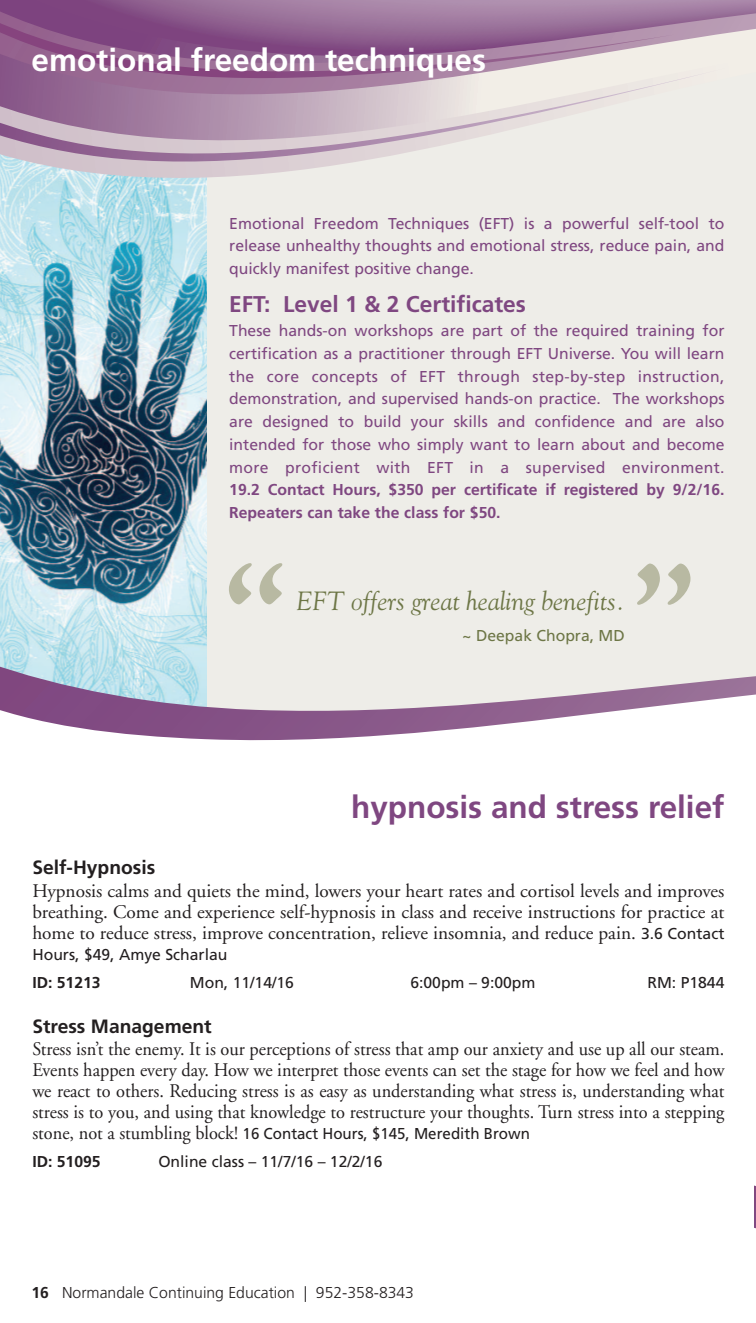
<style>
.page{position:relative;width:756px;height:1323px;background:#fff}
.page>*{position:absolute;margin:0;border:0;box-sizing:border-box;transform-origin:0 0}
.t1{font:700 131.25px "Goudy";color:#b8b9a2}
.t2{font:700 31.5px "Frutiger LT";color:#fff}
.t3{font:700 31.5px "Frutiger LT";color:#7f4781}
.t4{font:italic 26.25px "Goudy";color:#6d7646}
.t5{font:700 22.75px "Frutiger LT";color:#7f4781}
.t6{font:19.25px/21px "Adobe Garamond";color:#231f20;text-align:justify;scale:.95 1}
.t7{font:19.25px/21px "Adobe Garamond";color:#231f20;text-align:justify}
.t8{font:700 19.25px "Frutiger LT";color:#231f20}
.t9{font:15.75px/22.8px "Frutiger LT";color:#7f4781;text-align:justify}
.t10{font:700 15.75px/22.8px "Frutiger LT";color:#7f4781}
.t11{font:15.75px "Frutiger LT";color:#231f20}
.t12{font:15.75px/28.2px "Frutiger LT";color:#231f20;scale:.96 1}
.t13{font:300 15.75px "Frutiger LT";color:#231f20}
.t14{font:15.75px "Frutiger LT";color:#6d7646}
.t15{font:700 15.75px "Frutiger LT";color:#231f20}
.s1{font-family:"Frutiger LT";font-size:15.75px}
.s2{font-family:"Adobe Garamond";font-size:19.25px}
.s3{font-weight:700}
</style>
<div class="page">
<div style="left:207px;top:264px;width:549px;height:396px;background:#eeede8"></div>
<img style="left:0;top:264px;width:207px;height:396px">
<svg style="left:0;top:0;width:756px;height:264px;background:#dde3e4"></svg>
<svg style="left:0;top:68px;width:727px;height:132px;background:#dbd6da"></svg>
<svg style="left:0;top:1px;width:675px;height:122px;background:#aa86a6"></svg>
<svg style="left:0;top:660px;width:756px;height:81px"></svg>
<svg style="left:755px;top:1185px;width:1px;height:44px"></svg>
<h2 class="t2" style="left:32px;top:47px;width:456px">emotional freedom techniques</h2>
<p class="t9" style="left:229px;top:213px;width:497px">Emotional Freedom Techniques (EFT) is a powerful self-tool to release unhealthy thoughts and emotional stress, reduce pain, and quickly manifest positive change.</p>
<h3 class="t5" style="left:229px;top:295px;width:298px">EFT: Level 1 &amp; 2 Certificates</h3>
<p class="t9" style="left:229px;top:321px;width:497px">These hands-on workshops are part of the required training for certification as a practitioner through EFT Universe. You will learn the core concepts of EFT through step-by-step instruction, demonstration, and supervised hands-on practice. The workshops are designed to build your skills and confidence and are also intended for those who simply want to learn about and become more proficient with EFT in a supervised environment.</p>
<p class="t10" style="left:229px;top:480px;width:497px">19.2 Contact Hours, $350 per certificate if registered by 9/2/16.<br>Repeaters can take the class for $50.</p>
<h1 class="t1" style="left:223px;top:535px;width:67px">“</h1>
<h3 class="t4" style="left:296px;top:586px;width:330px">EFT offers great healing benefits.</h3>
<p class="t14" style="left:462px;top:629px;width:164px">~ Deepak Chopra, MD</p>
<h1 class="t1" style="left:632px;top:535px;width:67px">”</h1>
<h2 class="t3" style="left:351px;top:794px;width:375px">hypnosis and stress relief</h2>
<p class="t8" style="left:32px;top:860px;width:124px">Self-Hypnosis</p>
<p class="t7" style="left:32px;top:882px;width:694px">Hypnosis calms and quiets the mind, lowers your heart rates and cortisol levels and improves breathing. Come and experience self-hypnosis in class and receive instructions for practice at home to reduce stress, improve concentration, relieve insomnia, and reduce pain. <span class="s1">3.6 Contact</span></p>
<p class="t11" style="left:32px;top:948px;width:197px">Hours, $49, Amye Scharlau</p>
<p class="t15" style="left:32px;top:976px;width:70px">ID: 51213</p>
<p class="t11" style="left:190px;top:976px;width:106px">Mon, 11/14/16</p>
<p class="t11" style="left:410px;top:976px;width:127px">6:00pm – 9:00pm</p>
<p class="t11" style="left:647px;top:976px;width:79px">RM: P1844</p>
<p class="t8" style="left:32px;top:1019px;width:181px">Stress Management</p>
<p class="t6" style="left:32px;top:1040px;width:730px">Stress isn’t the enemy. It is our perceptions of stress that amp our anxiety and use up all our steam.<br>Events happen every day. How we interpret those events can set the stage for how we feel and how we react to others. Reducing stress is as easy as understanding what stress is, understanding what stress is to you, and using that knowledge to restructure your thoughts. Turn stress into a stepping</p>
<p class="t12" style="left:32px;top:1121px;width:520px"><span class="s2">stone, not a stumbling block!</span> 16 Contact Hours, $145, Meredith Brown<br><span class="s3">ID: 51095</span></p>
<p class="t11" style="left:158px;top:1156px;width:226px">Online class – 11/7/16 – 12/2/16</p>
<p class="t13" style="left:32px;top:1286px;width:384px"><span class="s3">16</span> Normandale Continuing Education | 952-358-8343</p>
</div>
